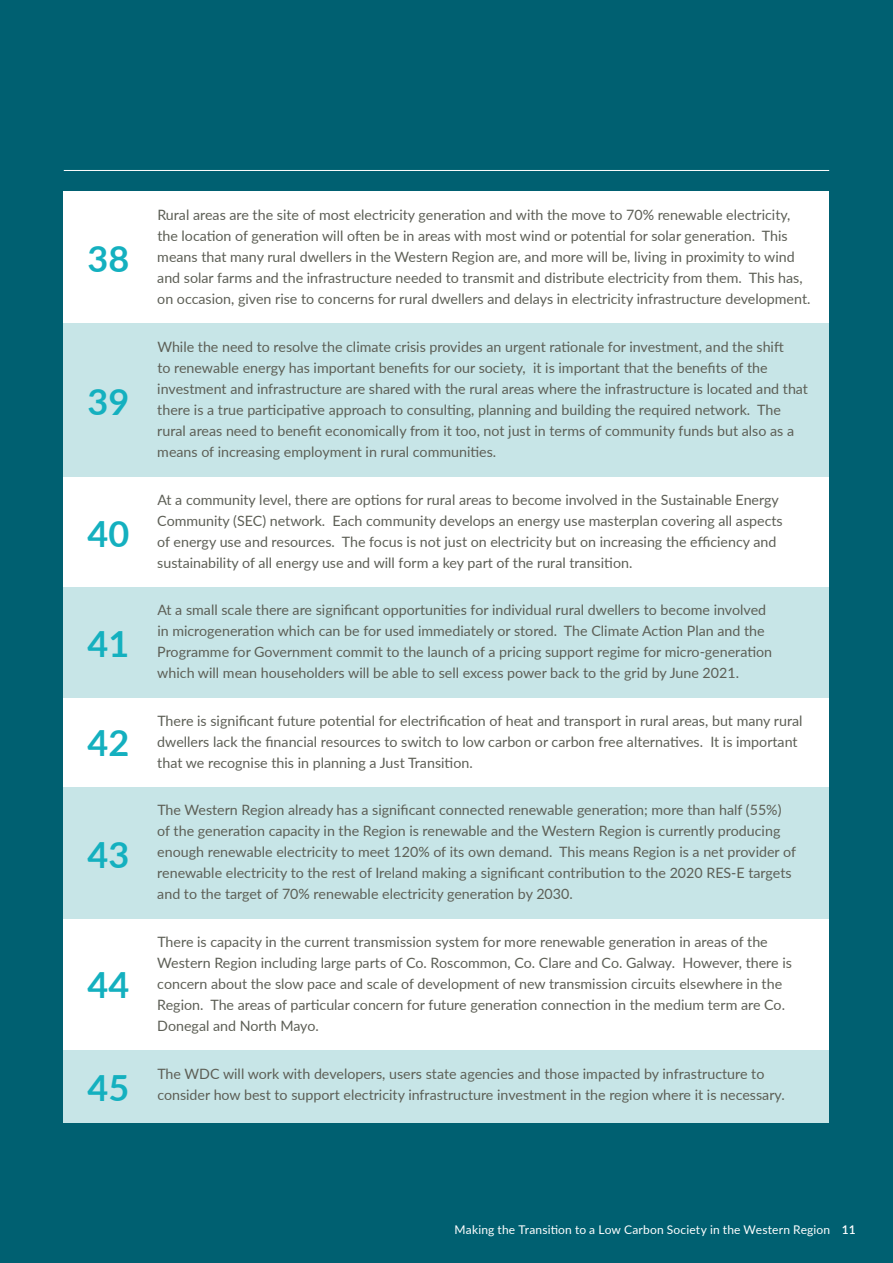
<style>
.page{position:relative;width:893px;height:1263px;background:#006071}
.page>*{position:absolute;margin:0;border:0;box-sizing:border-box;transform-origin:0 0}
.t1{font:700 36px "Lato";color:#14b0bf}
.t2{font:14.25px/21px "Lato";color:#5d5f56}
.t3{font:12px "Lato";letter-spacing:.015em;color:#fff}
.s1{font-weight:600}
</style>
<div class="page">
<hr style="left:64px;top:170px;width:765px;height:1px;background:#fff">
<div style="left:64px;top:191px;width:765px;height:132px;background:#fff"></div>
<div style="left:64px;top:476px;width:765px;height:111px;background:#fff"></div>
<div style="left:64px;top:697px;width:765px;height:90px;background:#fff"></div>
<div style="left:64px;top:918px;width:765px;height:132px;background:#fff"></div>
<div style="left:64px;top:323px;width:765px;height:153px;background:#c7e5e7"></div>
<div style="left:64px;top:587px;width:765px;height:110px;background:#c7e5e7"></div>
<div style="left:64px;top:1050px;width:765px;height:73px;background:#c7e5e7"></div>
<div style="left:64px;top:787px;width:765px;height:131px;background:#c7e5e7"></div>
<h1 class="t1" style="left:88px;top:232px;width:43px">38</h1>
<h1 class="t1" style="left:88px;top:375px;width:43px">39</h1>
<h1 class="t1" style="left:88px;top:507px;width:43px">40</h1>
<h1 class="t1" style="left:88px;top:618px;width:43px">41</h1>
<h1 class="t1" style="left:88px;top:716px;width:43px">42</h1>
<h1 class="t1" style="left:88px;top:828px;width:43px">43</h1>
<h1 class="t1" style="left:88px;top:959px;width:43px">44</h1>
<h1 class="t1" style="left:88px;top:1062px;width:43px">45</h1>
<p class="t2" style="left:157px;top:204px;width:655px">Rural areas are the site of most electricity generation and with the move to 70% renewable electricity, the location of generation will often be in areas with most wind or potential for solar generation. This means that many rural dwellers in the Western Region are, and more will be, living in proximity to wind and solar farms and the infrastructure needed to transmit and distribute electricity from them. This has, on occasion, given rise to concerns for rural dwellers and delays in electricity infrastructure development.</p>
<p class="t2" style="left:157px;top:335px;width:652px">While the need to resolve the climate crisis provides an urgent rationale for investment, and the shift<br>to renewable energy has important benefits for our society, it is important that the benefits of the investment and infrastructure are shared with the rural areas where the infrastructure is located and that there is a true participative approach to consulting, planning and building the required network. The rural areas need to benefit economically from it too, not just in terms of community funds but also as a means of increasing employment in rural communities.</p>
<p class="t2" style="left:157px;top:488px;width:627px">At a community level, there are options for rural areas to become involved in the Sustainable Energy Community (SEC) network. Each community develops an energy use masterplan covering all aspects of energy use and resources. The focus is not just on electricity but on increasing the efficiency and sustainability of all energy use and will form a key part of the rural transition.</p>
<p class="t2" style="left:157px;top:599px;width:616px">At a small scale there are significant opportunities for individual rural dwellers to become involved in microgeneration which can be for used immediately or stored. The Climate Action Plan and the Programme for Government commit to the launch of a pricing support regime for micro-generation which will mean householders will be able to sell excess power back to the grid by June 2021.</p>
<p class="t2" style="left:157px;top:710px;width:647px">There is significant future potential for electrification of heat and transport in rural areas, but many rural dwellers lack the financial resources to switch to low carbon or carbon free alternatives. It is important that we recognise this in planning a Just Transition.</p>
<p class="t2" style="left:157px;top:799px;width:640px">The Western Region already has a significant connected renewable generation; more than half (55%) of the generation capacity in the Region is renewable and the Western Region is currently producing enough renewable electricity to meet 120% of its own demand. This means Region is a net provider of renewable electricity to the rest of Ireland making a significant contribution to the 2020 RES-E targets and to the target of 70% renewable electricity generation by 2030.</p>
<p class="t2" style="left:157px;top:931px;width:636px">There is capacity in the current transmission system for more renewable generation in areas of the Western Region including large parts of Co. Roscommon, Co. Clare and Co. Galway. However, there is concern about the slow pace and scale of development of new transmission circuits elsewhere in the Region. The areas of particular concern for future generation connection in the medium term are Co.<br>Donegal and North Mayo.</p>
<p class="t2" style="left:157px;top:1062px;width:629px">The WDC will work with developers, users state agencies and those impacted by infrastructure to consider how best to support electricity infrastructure investment in the region where it is necessary.</p>
<p class="t3" style="left:455px;top:1221px;width:403px">Making the Transition to a Low Carbon Society in the Western Region <span class="s1">11</span></p>
</div>
